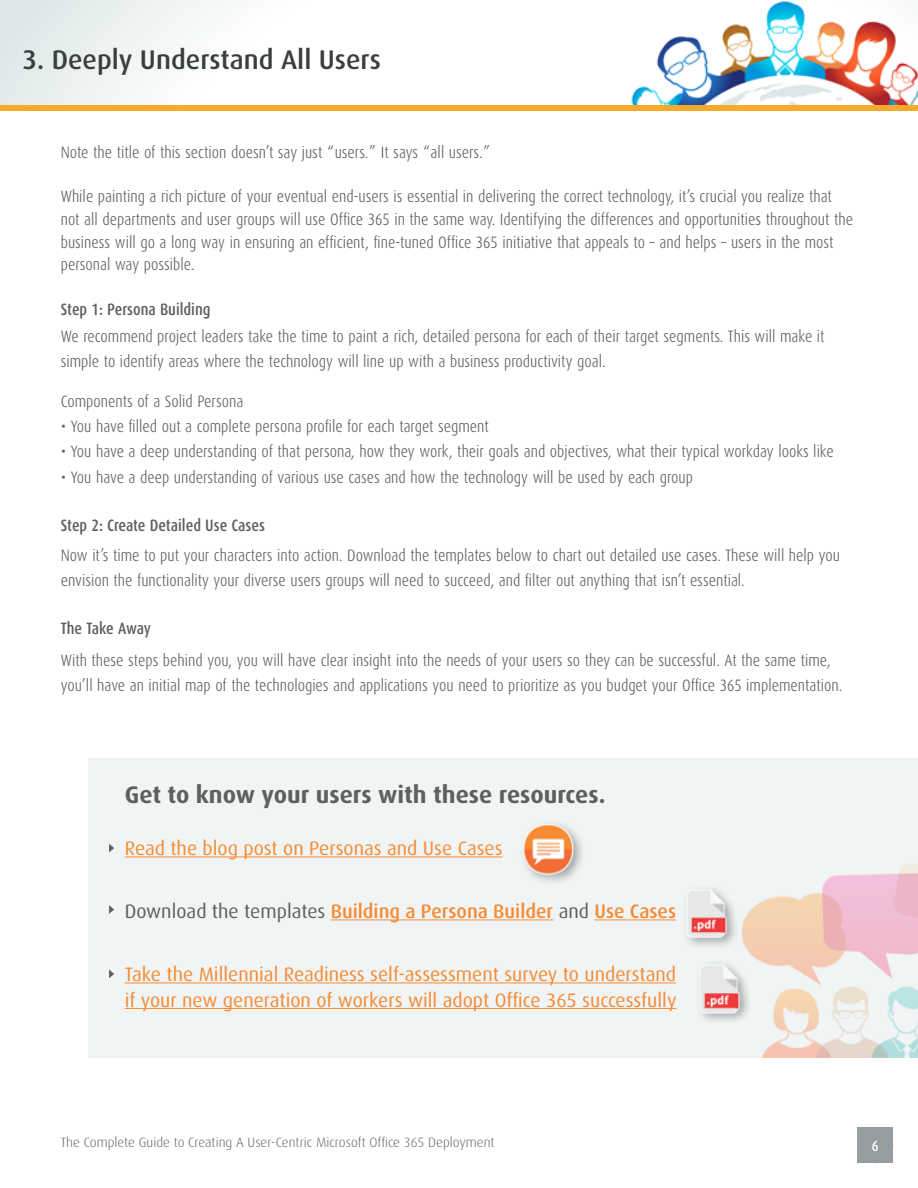
<style>
.page{position:relative;width:918px;height:1188px;background:#fff}
.page>*{position:absolute;margin:0;border:0;box-sizing:border-box;transform-origin:0 0}
.t1{font:500 27px "Dax";color:#3a3e3e}
.t2{font:700 24px "Dax";color:#5d6061}
.t3{font:19.5px/25.5px "Dax";color:#f68b33}
.t4{font:500 19.5px "Dax";color:#f68b33}
.t5{font:300 16.5px/22.5px "Dax Condensed";color:#5d6061}
.t6{font:500 16.5px "Dax Condensed";color:#5d6061}
.t7{font:500 15px "Dax Condensed";color:#fff}
.t8{font:300 13.5px "Dax";color:#5d6061}
.s1{font-weight:400;color:#5d6061}
</style>
<div class="page">
<img style="left:0;top:0;width:918px;height:106px">
<div style="left:857px;top:1127px;width:36px;height:36px;background:#969da0"></div>
<div style="left:0;top:106px;width:918px;height:5px;background:#f5aa29"></div>
<div style="left:89px;top:758px;width:829px;height:299px;background:#f1f4f5"></div>
<img style="left:262px;top:857px;width:656px;height:200px">
<hr style="left:125px;top:856px;width:378px;height:1px;background:#f68b33">
<hr style="left:331px;top:919px;width:222px;height:1px;background:#f68b33">
<hr style="left:594px;top:919px;width:82px;height:1px;background:#f68b33">
<hr style="left:125px;top:982px;width:551px;height:1px;background:#f68b33">
<hr style="left:125px;top:1008px;width:552px;height:1px;background:#f68b33">
<svg style="left:109px;top:844px;width:5px;height:8px"></svg>
<svg style="left:109px;top:905px;width:5px;height:9px"></svg>
<svg style="left:109px;top:970px;width:5px;height:8px"></svg>
<div style="left:519px;top:820px;width:67px;height:66px;background:#000;opacity:.34"></div>
<img style="left:518px;top:820px;width:59px;height:59px">
<div style="left:681px;top:884px;width:58px;height:66px;background:#000;opacity:.34"></div>
<img style="left:675px;top:884px;width:59px;height:60px">
<div style="left:695px;top:960px;width:58px;height:66px;background:#f0f3f4"></div>
<img style="left:689px;top:960px;width:59px;height:59px">
<h1 class="t1" style="left:22px;top:45px;width:360px">3. Deeply Understand All Users</h1>
<p class="t5" style="left:61px;top:141px;width:431px">Note the title of this section doesn’t say just “users.” It says “all users.”</p>
<p class="t5" style="left:61px;top:186px;width:794px">While painting a rich picture of your eventual end-users is essential in delivering the correct technology, it’s crucial you realize that not all departments and user groups will use Office 365 in the same way. Identifying the differences and opportunities throughout the business will go a long way in ensuring an efficient, fine-tuned Office 365 initiative that appeals to – and helps – users in the most personal way possible.</p>
<p class="t6" style="left:61px;top:300px;width:151px">Step 1: Persona Building</p>
<p class="t5" style="left:61px;top:324px;width:765px;line-height:25.5px">We recommend project leaders take the time to paint a rich, detailed persona for each of their target segments. This will make it simple to identify areas where the technology will line up with a business productivity goal.</p>
<p class="t5" style="left:61px;top:390px;width:184px">Components of a Solid Persona</p>
<p class="t5" style="left:61px;top:415px;width:430px">• You have filled out a complete persona profile for each target segment</p>
<p class="t5" style="left:61px;top:441px;width:775px">• You have a deep understanding of that persona, how they work, their goals and objectives, what their typical workday looks like</p>
<p class="t5" style="left:61px;top:466px;width:634px">• You have a deep understanding of various use cases and how the technology will be used by each group</p>
<p class="t6" style="left:61px;top:516px;width:206px">Step 2: Create Detailed Use Cases</p>
<p class="t5" style="left:61px;top:543px;width:781px;line-height:25.5px">Now it’s time to put your characters into action. Download the templates below to chart out detailed use cases. These will help you envision the functionality your diverse users groups will need to succeed, and filter out anything that isn’t essential.</p>
<p class="t6" style="left:61px;top:620px;width:92px">The Take Away</p>
<p class="t5" style="left:61px;top:648px;width:783px;line-height:25.5px">With these steps behind you, you will have clear insight into the needs of your users so they can be successful. At the same time, you’ll have an initial map of the technologies and applications you need to prioritize as you budget your Office 365 implementation.</p>
<h2 class="t2" style="left:125px;top:781px;width:482px">Get to know your users with these resources.</h2>
<p class="t3" style="left:125px;top:836px;width:379px">Read the blog post on Personas and Use Cases</p>
<p class="t4" style="left:125px;top:900px;width:553px"><span class="s1">Download the templates</span> Building a Persona Builder <span class="s1">and</span> Use Cases</p>
<p class="t3" style="left:125px;top:962px;width:553px">Take the Millennial Readiness self-assessment survey to understand if your new generation of workers will adopt Office 365 successfully</p>
<p class="t8" style="left:61px;top:1135px;width:435px">The Complete Guide to Creating A User-Centric Microsoft Office 365 Deployment</p>
<p class="t7" style="left:872px;top:1138px;width:8px">6</p>
</div>
